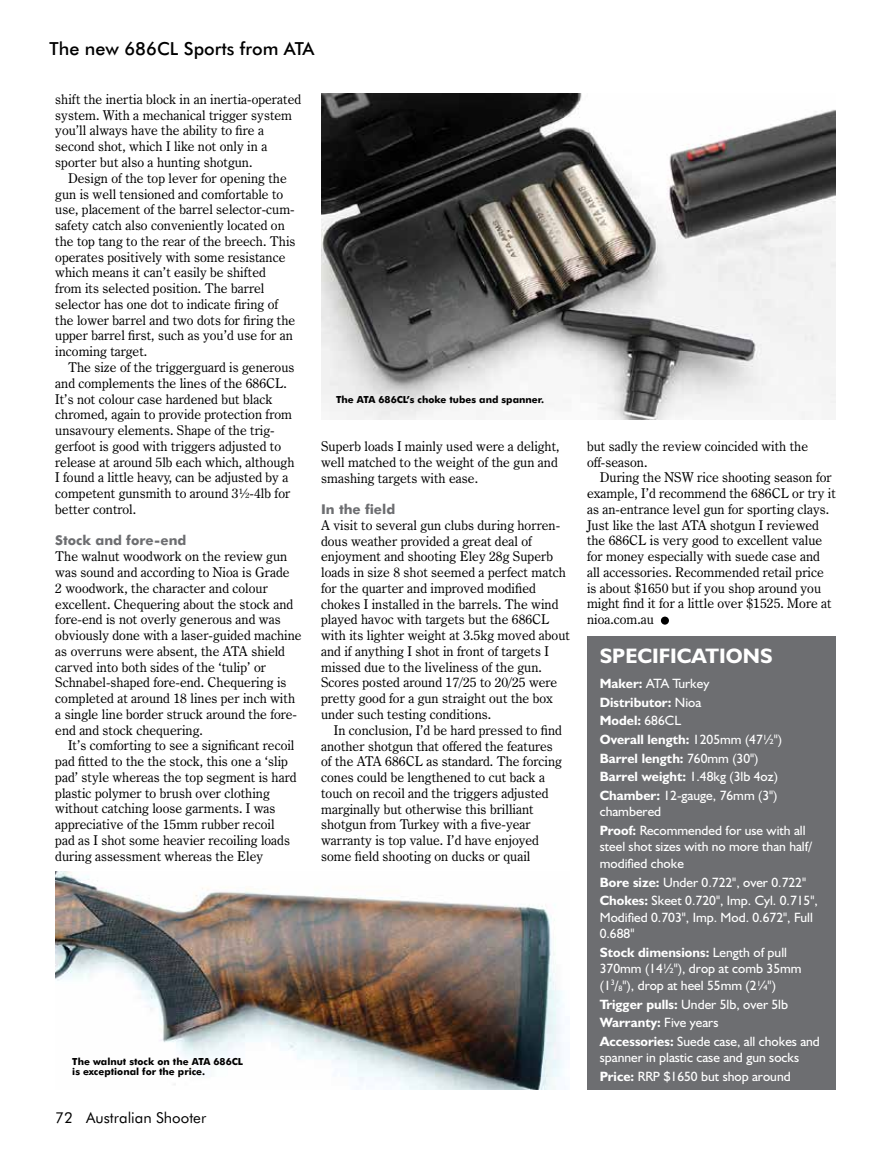
<style>
.page{position:relative;width:872px;height:1149px;background:#fff}
.page>*{position:absolute;margin:0;border:0;box-sizing:border-box;transform-origin:0 0}
.t1{font:60px "Century Oldstyle BT";color:#000}
.t2{font:700 21px "Humanist 521 BT";color:#fff}
.t3{font:500 18px "Futura BT";color:#000}
.t4{font:15px "Futura BT";color:#000}
.t5{font:13.5px/15.8px "Century Oldstyle BT";color:#000}
.t6{font:13.5px/18.6px "Humanist 521 BT";color:#fff}
.t7{font:700 13.5px/18.6px "Humanist 521 BT";color:#fff}
.t8{font:700 13.5px "Futura BT";color:#6d6e71}
.t9{font:700 9.75px/10.5px "Futura BT";color:#000}
.s1{font-weight:400}
.s2{font-weight:700}
</style>
<div class="page">
<div style="left:587px;top:636px;width:249px;height:453px;background:#6d6e71"></div>
<img style="left:321px;top:94px;width:515px;height:326px">
<img style="left:55px;top:871px;width:508px;height:218px">
<div style="left:51px;top:1034px;width:212px;height:64px;background:#fff"></div>
<h3 class="t3" style="left:50px;top:38px;width:266px">The new 686CL Sports from ATA</h3>
<p class="t5" style="left:55px;top:91px;width:247px">shift the inertia block in an inertia-operated system. With a mechanical trigger system you’ll always have the ability to fire a second shot, which I like not only in a sporter but also a hunting shotgun.</p>
<p class="t5" style="left:55px;top:170px;width:242px;text-indent:13px">Design of the top lever for opening the gun is well tensioned and comfortable to use, placement of the barrel selector-cum&shy;safety catch also conveniently located on the top tang to the rear of the breech. This operates positively with some resistance which means it can’t easily be shifted from its selected position. The barrel selector has one dot to indicate firing of the lower barrel and two dots for firing the upper barrel first, such as you’d use for an incoming target.</p>
<p class="t5" style="left:55px;top:359px;width:241px;text-indent:13px">The size of the triggerguard is generous and complements the lines of the 686CL.<br>It’s not colour case hardened but black chromed, again to provide protection from unsavoury elements. Shape of the trig&shy;gerfoot is good with triggers adjusted to release at around 5lb each which, although I found a little heavy, can be adjusted by a competent gunsmith to around 3½-4lb for better control.</p>
<p class="t8" style="left:55px;top:532px;width:133px">Stock and fore-end</p>
<p class="t5" style="left:55px;top:548px;width:248px">The walnut woodwork on the review gun was sound and according to Nioa is Grade<br>2 woodwork, the character and colour excellent. Chequering about the stock and fore-end is not overly generous and was obviously done with a laser-guided machine as overruns were absent, the ATA shield carved into both sides of the ‘tulip’ or Schnabel-shaped fore-end. Chequering is completed at around 18 lines per inch with a single line border struck around the fore&shy;end and stock chequering.</p>
<p class="t5" style="left:55px;top:737px;width:243px;text-indent:13px">It’s comforting to see a significant recoil pad fitted to the the stock, this one a ‘slip pad’ style whereas the top segment is hard plastic polymer to brush over clothing without catching loose garments. I was appreciative of the 15mm rubber recoil pad as I shot some heavier recoiling loads during assessment whereas the Eley</p>
<p class="t9" style="left:336px;top:393px;width:210px">The ATA 686CL’s choke tubes and spanner.</p>
<p class="t5" style="left:321px;top:438px;width:240px">Superb loads I mainly used were a delight, well matched to the weight of the gun and smashing targets with ease.</p>
<p class="t8" style="left:321px;top:501px;width:76px">In the field</p>
<p class="t5" style="left:321px;top:517px;width:250px">A visit to several gun clubs during horren&shy;dous weather provided a great deal of enjoyment and shooting Eley 28g Superb loads in size 8 shot seemed a perfect match for the quarter and improved modified chokes I installed in the barrels. The wind played havoc with targets but the 686CL with its lighter weight at 3.5kg moved about and if anything I shot in front of targets I missed due to the liveliness of the gun.<br>Scores posted around 17/25 to 20/25 were pretty good for a gun straight out the box under such testing conditions.</p>
<p class="t5" style="left:321px;top:721px;width:242px;text-indent:13px">In conclusion, I’d be hard pressed to find another shotgun that offered the features of the ATA 686CL as standard. The forcing cones could be lengthened to cut back a touch on recoil and the triggers adjusted marginally but otherwise this brilliant shotgun from Turkey with a five-year warranty is top value. I’d have enjoyed some field shooting on ducks or quail</p>
<p class="t9" style="left:72px;top:1055px;width:172px">The walnut stock on the ATA 686CL is exceptional for the price.</p>
<p class="t4" style="left:55px;top:1108px;width:152px">72 Australian Shooter</p>
<p class="t5" style="left:587px;top:438px;width:223px">but sadly the review coincided with the off-season.</p>
<p class="t5" style="left:587px;top:469px;width:250px;text-indent:13px">During the NSW rice shooting season for example, I’d recommend the 686CL or try it as an-entrance level gun for sporting clays.<br>Just like the last ATA shotgun I reviewed the 686CL is very good to excellent value for money especially with suede case and all accessories. Recommended retail price is about $1650 but if you shop around you might find it for a little over $1525. More at nioa.com.au</p>
<h1 class="t1" style="left:657px;top:566px;width:17px">.</h1>
<h2 class="t2" style="left:600px;top:642px;width:174px">SPECIFICATIONS</h2>
<p class="t7" style="left:600px;top:673px;width:184px">Maker: <span class="s1">ATA Turkey<br></span>Distributor: <span class="s1">Nioa<br></span>Model: <span class="s1">686CL<br></span>Overall length: <span class="s1">1205mm (47½")<br></span>Barrel length: <span class="s1">760mm (30")<br></span>Barrel weight: <span class="s1">1.48kg (3lb 4oz)<br></span>Chamber: <span class="s1">12-gauge, 76mm (3")</span></p>
<p class="t6" style="left:600px;top:801px;width:207px">chambered<br><span class="s2">Proof:</span> Recommended for use with all</p>
<p class="t6" style="left:600px;top:838px;width:214px;line-height:16.5px">steel shot sizes with no more than half/ modified choke</p>
<p class="t6" style="left:600px;top:872px;width:220px"><span class="s2">Bore size:</span> Under 0.722", over 0.722"<br><span class="s2">Chokes:</span> Skeet 0.720", Imp. Cyl. 0.715",</p>
<p class="t6" style="left:600px;top:908px;width:215px;line-height:16.5px">Modified 0.703", Imp. Mod. 0.672", Full<br>0.688"</p>
<p class="t6" style="left:600px;top:943px;width:203px;line-height:16.5px"><span class="s2">Stock dimensions:</span> Length of pull<br>370mm (14½"), drop at comb 35mm (1<sup>3</sup>/<sub>8</sub>"), drop at heel 55mm (2¼")</p>
<p class="t6" style="left:600px;top:994px;width:222px"><span class="s2">Trigger pulls:</span> Under 5lb, over 5lb<br><span class="s2">Warranty:</span> Five years<br><span class="s2">Accessories:</span> Suede case, all chokes and</p>
<p class="t6" style="left:600px;top:1047px;width:201px">spanner in plastic case and gun socks<br><span class="s2">Price:</span> RRP $1650 but shop around</p>
</div>
